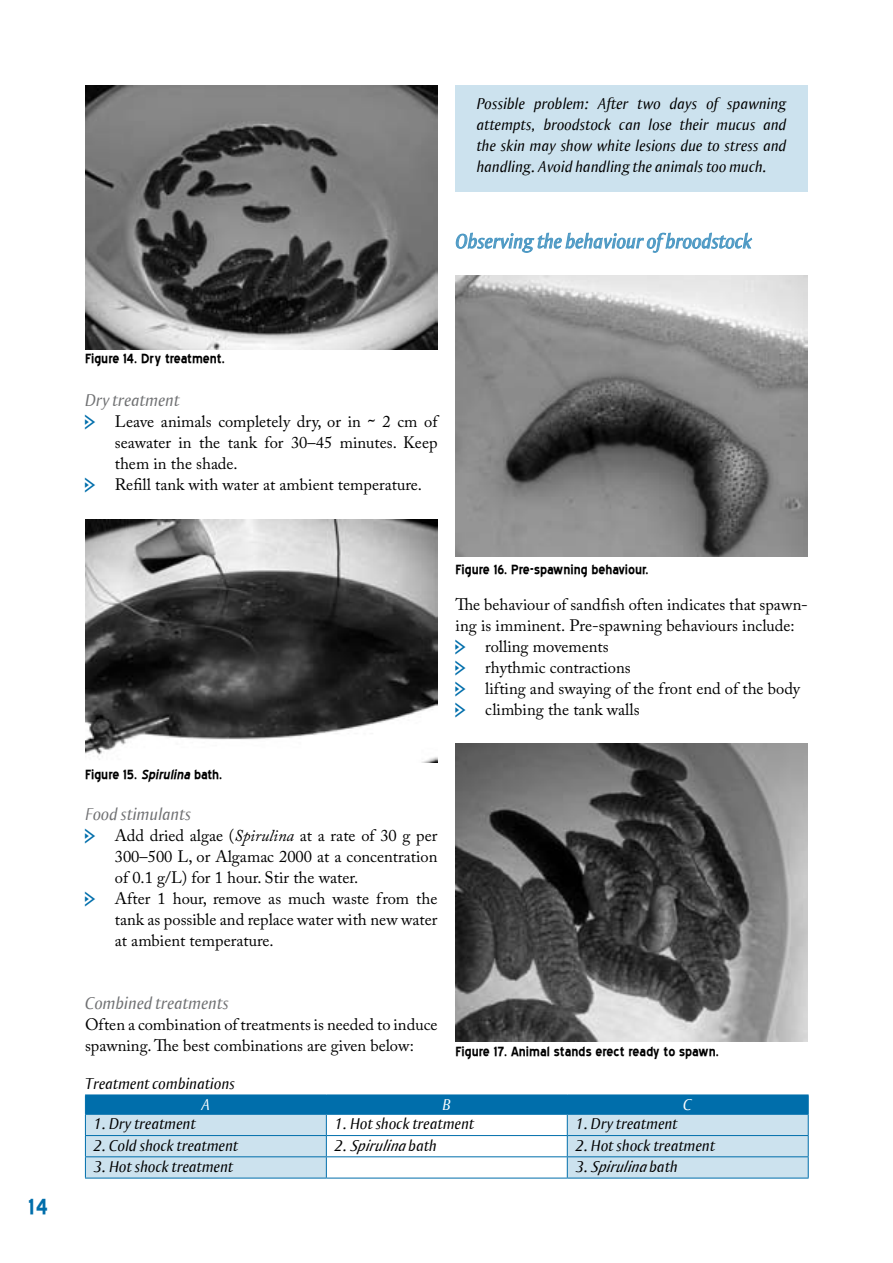
<style>
.page{position:relative;width:893px;height:1263px;background:#fff}
.page>*{position:absolute;margin:0;border:0;box-sizing:border-box;transform-origin:0 0}
.t1{font:700 27px "Blue Highway";color:#006eab}
.t2{font:italic 21px "Ogirema";color:#4d99c4}
.t3{font:italic 18px "Ogirema";color:#707173}
.t4{font:16.5px/21px "Adobe Caslon Pro";color:#000}
.t5{font:italic 16.5px/21px "Ogirema";color:#000;text-align:justify}
.t6{font:700 16.5px "Blue Highway";color:#000}
.t7{font:16.5px/21px "Pointers";color:#006eab;text-align:justify}
.t8{font:italic 16.5px "Ogirema";color:#fff}
.s1{font-size:24px}
.s2{font-style:italic}
</style>
<div class="page">
<img style="left:85px;top:85px;width:352px;height:264px">
<img style="left:85px;top:520px;width:352px;height:243px">
<hr style="left:85px;top:1094px;width:241px;height:1px;background:#006eab">
<hr style="left:326px;top:1094px;width:241px;height:1px;background:#006eab">
<hr style="left:567px;top:1094px;width:242px;height:1px;background:#006eab">
<svg style="left:85px;top:1095px;width:724px;height:83px"></svg>
<hr style="left:85px;top:1178px;width:241px;height:1px;background:#006eab">
<hr style="left:326px;top:1178px;width:241px;height:1px;background:#006eab">
<hr style="left:567px;top:1178px;width:242px;height:1px;background:#006eab">
<div style="left:455px;top:85px;width:353px;height:106px;background:#cce2ee"></div>
<svg style="left:456px;top:232px;width:296px;height:21px"></svg>
<img style="left:455px;top:275px;width:353px;height:281px">
<img style="left:455px;top:743px;width:353px;height:299px">
<p class="t5" style="left:477px;top:93px;width:311px">Possible problem: After two days of spawning attempts, broodstock can lose their mucus and the skin may show white lesions due to stress and handling. Avoid handling the animals too much.</p>
<p class="t2" style="left:455px;top:228px;width:298px">Observing the behaviour of broodstock</p>
<h1 class="t1" style="left:28px;top:1194px;width:21px">14</h1>
<p class="t6" style="left:85px;top:351px;width:141px">Figure 14. Dry treatment.</p>
<p class="t3" style="left:85px;top:388px;width:96px">Dry treatment</p>
<p class="t4" style="left:115px;top:410px;width:324px">Leave animals completely dry, or in <span class="s1">˜</span> 2 cm of seawater in the tank for 30–45 minutes. Keep them in the shade.<br>Refill tank with water at ambient temperature.</p>
<p class="t7" style="left:85px;top:411px;width:14px">h</p>
<p class="t7" style="left:85px;top:474px;width:14px">h</p>
<p class="t6" style="left:455px;top:562px;width:195px">Figure 16. Pre-spawning behaviour.</p>
<p class="t4" style="left:455px;top:594px;width:354px">The behaviour of sandfish often indicates that spawn-</p>
<p class="t4" style="left:455px;top:615px;width:341px">ing is imminent. Pre-spawning behaviours include:</p>
<p class="t4" style="left:485px;top:636px;width:125px">rolling movements</p>
<p class="t4" style="left:485px;top:657px;width:147px">rhythmic contractions</p>
<p class="t4" style="left:485px;top:678px;width:316px">lifting and swaying of the front end of the body</p>
<p class="t4" style="left:485px;top:699px;width:156px">climbing the tank walls</p>
<p class="t7" style="left:455px;top:637px;width:14px">h h h h</p>
<p class="t6" style="left:85px;top:766px;width:139px">Figure 15. <span class="s2">Spirulina</span> bath.</p>
<p class="t3" style="left:85px;top:803px;width:108px">Food stimulants</p>
<p class="t4" style="left:115px;top:825px;width:324px">Add dried algae (<span class="s2">Spirulina</span> at a rate of 30 g per 300–500 L, or Algamac 2000 at a concentration of 0.1 g/L) for 1 hour. Stir the water.<br>After 1 hour, remove as much waste from the tank as possible and replace water with new water at ambient temperature.</p>
<p class="t7" style="left:85px;top:826px;width:14px">h</p>
<p class="t7" style="left:85px;top:889px;width:14px">h</p>
<p class="t3" style="left:85px;top:992px;width:145px">Combined treatments</p>
<p class="t4" style="left:85px;top:1014px;width:354px">Often a combination of treatments is needed to induce spawning. The best combinations are given below:</p>
<p class="t5" style="left:85px;top:1072px;width:152px">Treatment combinations</p>
<p class="t6" style="left:455px;top:1044px;width:265px">Figure 17. Animal stands erect ready to spawn.</p>
<p class="t8" style="left:201px;top:1094px;width:10px">A</p>
<p class="t8" style="left:443px;top:1094px;width:10px">B</p>
<p class="t8" style="left:683px;top:1094px;width:10px">C</p>
<p class="t5" style="left:94px;top:1113px;width:104px">1. Dry treatment</p>
<p class="t5" style="left:335px;top:1113px;width:141px">1. Hot shock treatment</p>
<p class="t5" style="left:576px;top:1113px;width:104px">1. Dry treatment</p>
<p class="t5" style="left:94px;top:1134px;width:146px">2. Cold shock treatment</p>
<p class="t5" style="left:335px;top:1134px;width:104px">2 . Spirulina b a th</p>
<p class="t5" style="left:576px;top:1134px;width:141px">2. Hot shock treatment</p>
<p class="t5" style="left:94px;top:1155px;width:141px">3. Hot shock treatment</p>
<p class="t5" style="left:576px;top:1155px;width:104px">3 . Spirulina b a th</p>
</div>
